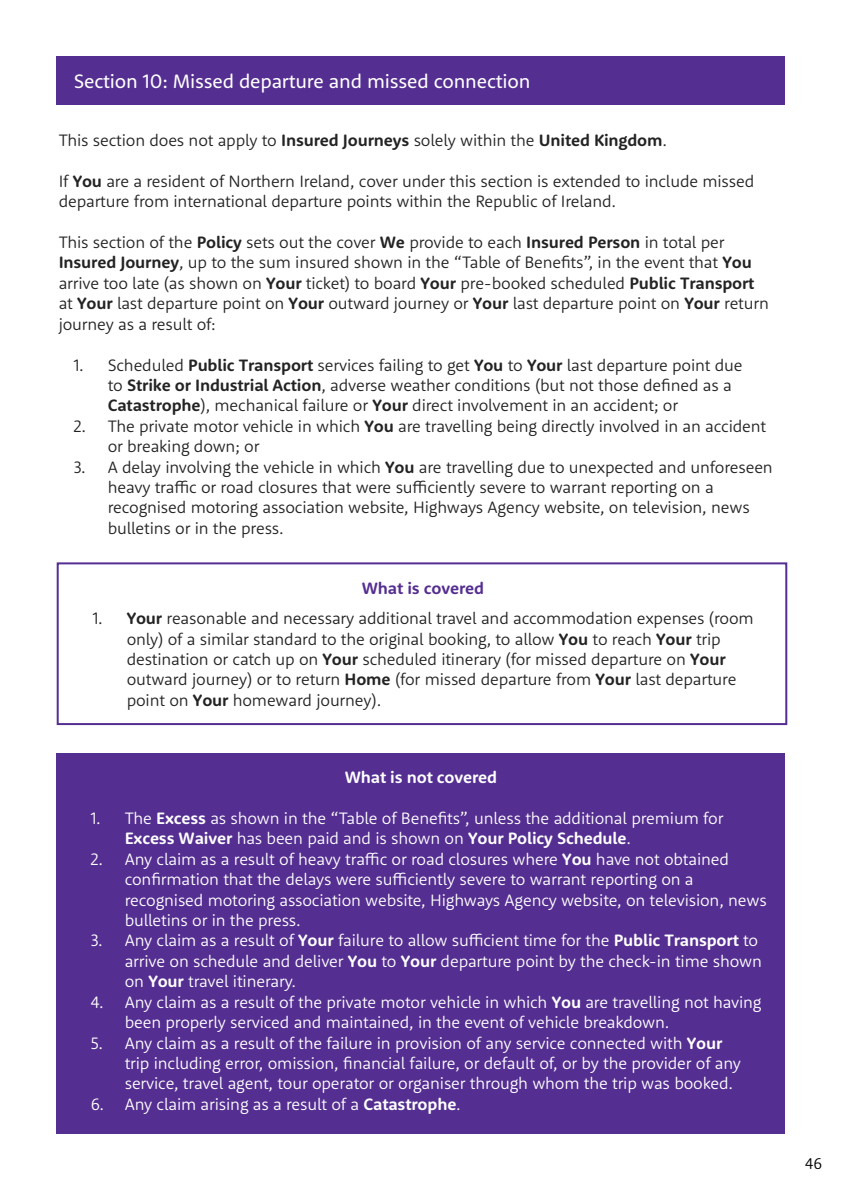
<style>
.page{position:relative;width:842px;height:1191px;background:#fff}
.page>*{position:absolute;margin:0;border:0;box-sizing:border-box;transform-origin:0 0}
.t1{font:20px "Holiday Extras Sans";letter-spacing:-.01em;color:#fff}
.t2{font:300 17px/20.4px "Holiday Extras Sans";letter-spacing:-.01em;color:#232323}
.t3{font:300 17px/20.4px "Holiday Extras Sans";letter-spacing:-.01em;color:#fff}
.t4{font:700 17px "Holiday Extras Sans";letter-spacing:-.01em;color:#fff}
.t5{font:700 17px "Holiday Extras Sans";letter-spacing:-.01em;color:#542e91}
.t6{font:300 16px "Holiday Extras Sans";color:#000}
.s1{font-weight:700}
</style>
<div class="page">
<div style="left:57px;top:57px;width:728px;height:48px;background:#542e91"></div>
<div style="left:57px;top:562px;width:730px;height:163px;border:2px solid #542e91"></div>
<div style="left:57px;top:753px;width:728px;height:381px;background:#542e91"></div>
<p class="t1" style="left:74px;top:68px;width:458px">Section 10: Missed departure and missed connection</p>
<p class="t2" style="left:59px;top:129px;width:610px">This section does not apply to <span class="s1">Insured Journeys</span> solely within the <span class="s1">United Kingdom</span>.</p>
<p class="t2" style="left:59px;top:170px;width:697px">If <span class="s1">You</span> are a resident of Northern Ireland, cover under this section is extended to include missed departure from international departure points within the Republic of Ireland.</p>
<p class="t2" style="left:59px;top:231px;width:712px">This section of the <span class="s1">Policy</span> sets out the cover <span class="s1">We</span> provide to each <span class="s1">Insured Person</span> in total per <span class="s1">Insured Journey</span>, up to the sum insured shown in the “Table of Benefits”, in the event that <span class="s1">You </span>arrive too late (as shown on <span class="s1">Your</span> ticket) to board <span class="s1">Your</span> pre-booked scheduled <span class="s1">Public Transport </span>at <span class="s1">Your</span> last departure point on <span class="s1">Your</span> outward journey or <span class="s1">Your</span> last departure point on <span class="s1">Your</span> return journey as a result of:</p>
<p class="t2" style="left:108px;top:354px;width:636px;text-indent:-34px">1. Scheduled <span class="s1">Public Transport</span> services failing to get <span class="s1">You</span> to <span class="s1">Your</span> last departure point due to <span class="s1">Strike or Industrial Action</span>, adverse weather conditions (but not those defined as a<br><span class="s1">Catastrophe</span>), mechanical failure or <span class="s1">Your</span> direct involvement in an accident; or</p>
<p class="t2" style="left:108px;top:415px;width:660px;text-indent:-34px">2. The private motor vehicle in which <span class="s1">You</span> are travelling being directly involved in an accident or breaking down; or</p>
<p class="t2" style="left:108px;top:456px;width:667px;text-indent:-34px">3. A delay involving the vehicle in which <span class="s1">You</span> are travelling due to unexpected and unforeseen heavy traffic or road closures that were sufficiently severe to warrant reporting on a recognised motoring association website, Highways Agency website, on television, news bulletins or in the press.</p>
<p class="t5" style="left:362px;top:577px;width:124px">What is covered</p>
<p class="t2" style="left:127px;top:607px;width:628px;text-indent:-34px">1. <span class="s1">Your</span> reasonable and necessary additional travel and accommodation expenses (room only) of a similar standard to the original booking, to allow <span class="s1">You</span> to reach <span class="s1">Your</span> trip destination or catch up on <span class="s1">Your</span> scheduled itinerary (for missed departure on <span class="s1">Your </span>outward journey) or to return <span class="s1">Home</span> (for missed departure from <span class="s1">Your</span> last departure point on <span class="s1">Your</span> homeward journey).</p>
<p class="t4" style="left:345px;top:766px;width:154px">What is not covered</p>
<p class="t3" style="left:125px;top:807px;width:600px;text-indent:-34px">1. The <span class="s1">Excess</span> as shown in the “Table of Benefits”, unless the additional premium for<br><span class="s1">Excess Waiver</span> has been paid and is shown on <span class="s1">Your Policy Schedule</span>.</p>
<p class="t3" style="left:125px;top:848px;width:643px;text-indent:-34px">2. Any claim as a result of heavy traffic or road closures where <span class="s1">You</span> have not obtained confirmation that the delays were sufficiently severe to warrant reporting on a recognised motoring association website, Highways Agency website, on television, news bulletins or in the press.</p>
<p class="t3" style="left:125px;top:930px;width:639px;text-indent:-34px">3. Any claim as a result of <span class="s1">Your</span> failure to allow sufficient time for the <span class="s1">Public Transport</span> to arrive on schedule and deliver <span class="s1">You</span> to <span class="s1">Your</span> departure point by the check-in time shown on <span class="s1">Your</span> travel itinerary.</p>
<p class="t3" style="left:125px;top:991px;width:638px;text-indent:-34px">4. Any claim as a result of the private motor vehicle in which <span class="s1">You</span> are travelling not having been properly serviced and maintained, in the event of vehicle breakdown.</p>
<p class="t3" style="left:125px;top:1032px;width:618px;text-indent:-34px">5. Any claim as a result of the failure in provision of any service connected with <span class="s1">Your </span>trip including error, omission, financial failure, or default of, or by the provider of any service, travel agent, tour operator or organiser through whom the trip was booked.</p>
<p class="t3" style="left:91px;top:1093px;width:372px">6. Any claim arising as a result of a <span class="s1">Catastrophe</span>.</p>
<p class="t6" style="left:805px;top:1152px;width:19px">46</p>
</div>
